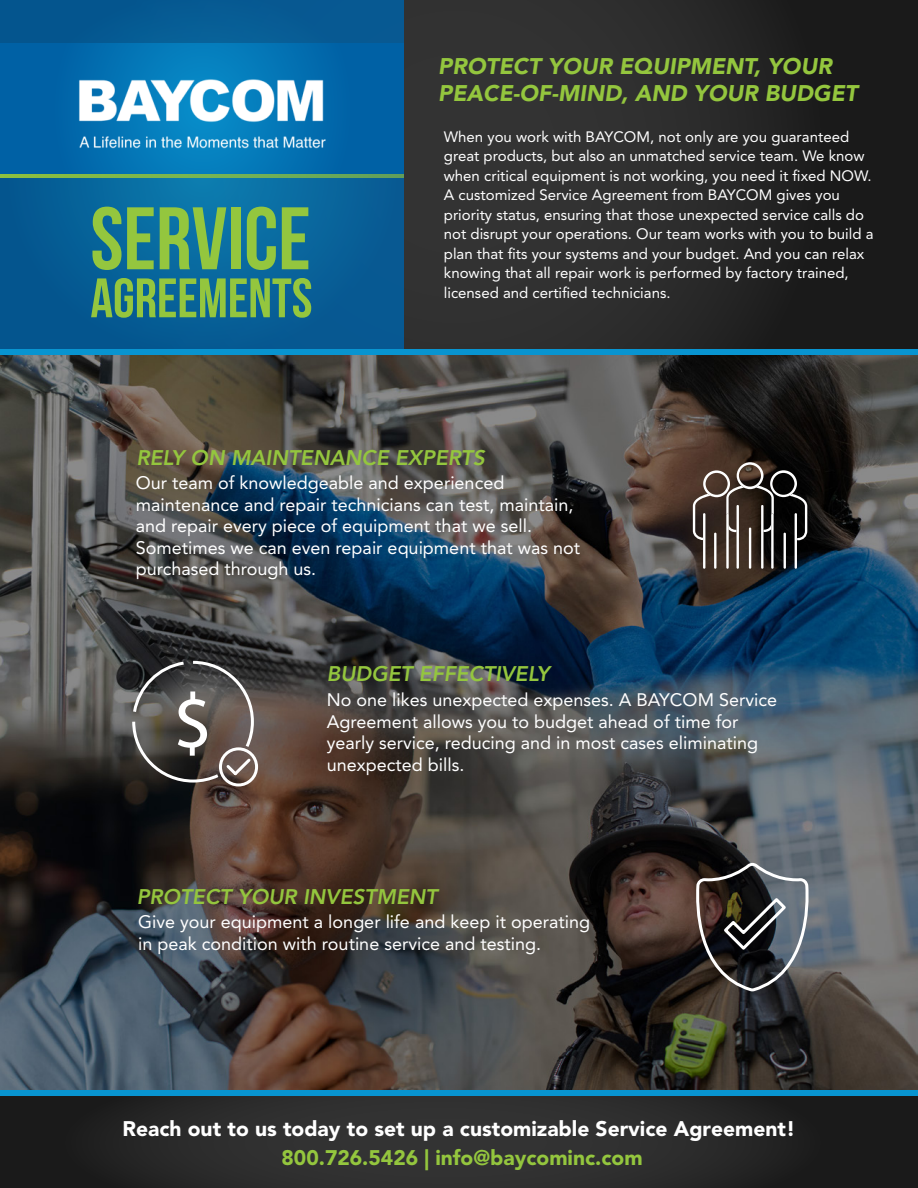
<style>
.page{position:relative;width:918px;height:1188px;background:#fff}
.page>*{position:absolute;margin:0;border:0;box-sizing:border-box;transform-origin:0 0}
.t1{font:88.5px "Bebas Neue";color:#94c63e}
.t2{font:78.15px "Myriad Pro";color:#fff}
.t3{font:55.5px "Bebas Neue";color:#94c63e}
.t4{font:italic 900 22.5px/27px "Avenir LT Std";color:#94c63e}
.t5{font:italic 800 21px "Avenir LT Std";color:#94c63e}
.t6{font:900 21px "Avenir LT Std";color:#fff}
.t7{font:900 21px "Avenir LT Std";color:#94c63e}
.t8{font:18px/21.6px "Avenir LT Std";color:#fff}
.t9{font:15px/19.5px "Avenir LT Std";color:#fff}
</style>
<div class="page">
<img style="left:0;top:355px;width:918px;height:735px">
<svg style="left:0;top:0;width:918px;height:349px;background:#282828"></svg>
<svg style="left:1px;top:0;width:403px;height:349px;background:#065e96"></svg>
<svg style="left:1px;top:44px;width:403px;height:19px;background:#026daf"></svg>
<div style="left:0;top:349px;width:918px;height:6px;background:#0894d0"></div>
<img style="left:0;top:63px;width:468px;height:140px">
<svg style="left:0;top:1096px;width:918px;height:92px;background:#272727"></svg>
<div style="left:0;top:1090px;width:918px;height:6px;background:#0894d0"></div>
<svg style="left:697px;top:861px;width:113px;height:132px;background:#4a4a4b"></svg>
<div style="left:219px;top:747px;width:39px;height:39px;border:3px solid #fff;border-radius:50%"></div>
<svg style="left:131px;top:659px;width:124px;height:125px;background:#5a5451"></svg>
<svg style="left:693px;top:462px;width:114px;height:107px;background:#4c443f"></svg>
<h1 class="t1" style="left:90px;top:190px;width:222px">SERVICE</h1>
<h3 class="t3" style="left:90px;top:268px;width:224px">AGREEMENTS</h3>
<h3 class="t4" style="left:438px;top:53px;width:421px">PROTECT YOUR EQUIPMENT, YOUR<br>PEACE-OF-MIND, AND YOUR BUDGET</h3>
<p class="t9" style="left:444px;top:127px;width:431px">When you work with BAYCOM, not only are you guaranteed great products, but also an unmatched service team. We know when critical equipment is not working, you need it fixed NOW.<br>A customized Service Agreement from BAYCOM gives you priority status, ensuring that those unexpected service calls do not disrupt your operations. Our team works with you to build a plan that fits your systems and your budget. And you can relax knowing that all repair work is performed by factory trained, licensed and certified technicians.</p>
<h3 class="t5" style="left:137px;top:445px;width:350px">RELY ON MAINTENANCE EXPERTS</h3>
<p class="t8" style="left:136px;top:472px;width:446px">Our team of knowledgeable and experienced maintenance and repair technicians can test, maintain, and repair every piece of equipment that we sell.<br>Sometimes we can even repair equipment that was not purchased through us.</p>
<h3 class="t5" style="left:327px;top:662px;width:224px">BUDGET EFFECTIVELY</h3>
<h2 class="t2" style="left:173px;top:675px;width:42px">$</h2>
<p class="t8" style="left:327px;top:689px;width:452px">No one likes unexpected expenses. A BAYCOM Service Agreement allows you to budget ahead of time for yearly service, reducing and in most cases eliminating unexpected bills.</p>
<h3 class="t5" style="left:137px;top:884px;width:302px">PROTECT YOUR INVESTMENT</h3>
<p class="t8" style="left:138px;top:912px;width:453px">Give your equipment a longer life and keep it operating in peak condition with routine service and testing.</p>
<h3 class="t6" style="left:123px;top:1116px;width:674px">Reach out to us today to set up a customizable Service Agreement!</h3>
<h3 class="t7" style="left:282px;top:1145px;width:363px">800.726.5426 | info@baycominc.com</h3>
</div>
